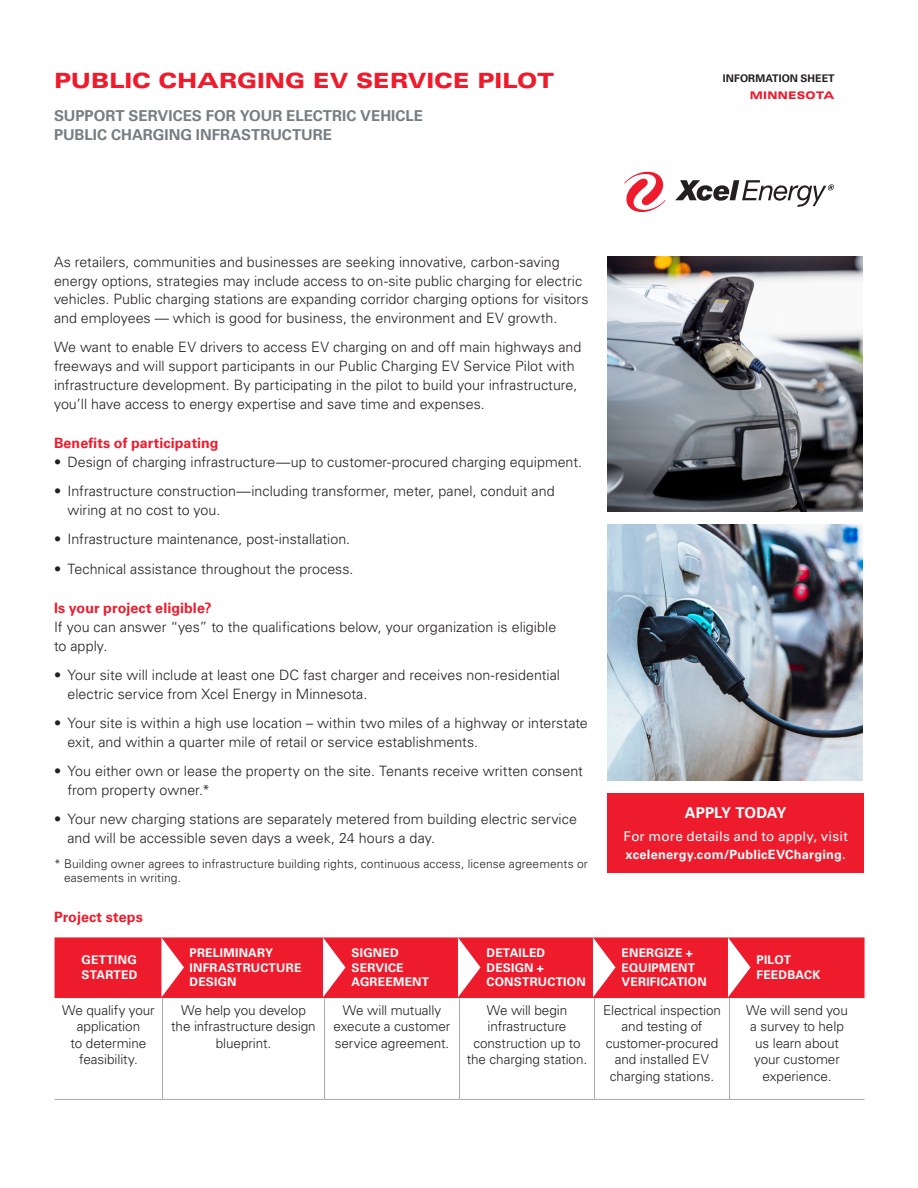
<style>
.page{position:relative;width:918px;height:1188px;background:#fff}
.page>*{position:absolute;margin:0;border:0;box-sizing:border-box;transform-origin:0 0}
.Headline{font:900 expanded 21px "Univers LT Std";letter-spacing:-.01em;color:#ee1b2c}
.Subhead{font:700 15px/19.5px "Univers LT Std";color:#787d83}
.CalloutBox1{font:700 15px "Univers LT Std";color:#fff}
.Bullet{font:300 14.25px/18.8px "Univers LT Std";color:#231f20}
.Text{font:300 14.25px/18.8px "Univers LT Std";color:#231f20}
.TextHead{font:700 14.25px "Univers LT Std";letter-spacing:.005em;color:#ee1b2c}
.TableText{font:300 13.5px/16.5px "Univers LT Std";letter-spacing:-.005em;color:#231f20;text-align:center}
.CalloutBox1-2{font:13.5px "Univers LT Std";letter-spacing:.015em;color:#fff}
.CalloutBox1-3{font:700 12.75px "Univers LT Std";letter-spacing:.02em;color:#fff}
.TableHead{font:700 12px/14.4px "Univers LT Std";letter-spacing:.02em;color:#fff}
.Text-2{font:300 12px/14.4px "Univers LT Std";letter-spacing:.01em;color:#231f20}
.t1{font:700 10.5px "Univers LT Std";letter-spacing:.005em;color:#231f20}
.State_Label{font:900 expanded 10.5px "Univers LT Std";letter-spacing:.02em;color:#ee1b2c}
.s1{font-weight:400;font-size:13.5px}
</style>
<div class="page">
<div style="left:608px;top:793px;width:256px;height:79px;background:#ee1b2c"></div>
<img style="left:608px;top:256px;width:255px;height:256px">
<img style="left:608px;top:525px;width:255px;height:255px">
<svg style="left:624px;top:172px;width:41px;height:40px"></svg>
<svg style="left:675px;top:180px;width:159px;height:27px"></svg>
<div style="left:55px;top:937px;width:810px;height:61px;background:#ee1b2c"></div>
<hr style="left:162px;top:998px;width:1px;height:101px;background:#a6aaaf">
<hr style="left:324px;top:998px;width:1px;height:101px;background:#a6aaaf">
<hr style="left:459px;top:998px;width:1px;height:101px;background:#a6aaaf">
<hr style="left:594px;top:998px;width:1px;height:101px;background:#a6aaaf">
<hr style="left:729px;top:998px;width:1px;height:101px;background:#a6aaaf">
<hr style="left:55px;top:1099px;width:108px;height:1px;background:#a6aaaf">
<hr style="left:163px;top:1099px;width:162px;height:1px;background:#a6aaaf">
<hr style="left:325px;top:1099px;width:135px;height:1px;background:#a6aaaf">
<hr style="left:460px;top:1099px;width:135px;height:1px;background:#a6aaaf">
<hr style="left:595px;top:1099px;width:135px;height:1px;background:#a6aaaf">
<hr style="left:730px;top:1099px;width:135px;height:1px;background:#a6aaaf">
<svg style="left:161px;top:937px;width:23px;height:60px"></svg>
<svg style="left:323px;top:937px;width:23px;height:60px"></svg>
<svg style="left:458px;top:937px;width:23px;height:60px"></svg>
<svg style="left:593px;top:937px;width:23px;height:60px"></svg>
<svg style="left:728px;top:937px;width:23px;height:60px"></svg>
<p class="Headline" style="left:54px;top:68px;width:502px">PUBLIC CHARGING EV SERVICE PILOT</p>
<p class="Subhead" style="left:54px;top:106px;width:371px">SUPPORT SERVICES FOR YOUR ELECTRIC VEHICLE<br>PUBLIC CHARGING INFRASTRUCTURE</p>
<p class="t1" style="left:723px;top:72px;width:113px">INFORMATION SHEET</p>
<p class="State_Label" style="left:750px;top:89px;width:86px">MINNESOTA</p>
<p class="Text" style="left:54px;top:252px;width:536px">As retailers, communities and businesses are seeking innovative, carbon-saving energy options, strategies may include access to on-site public charging for electric vehicles. Public charging stations are expanding corridor charging options for visitors and employees — which is good for business, the environment and EV growth.</p>
<p class="Text" style="left:54px;top:338px;width:529px">We want to enable EV drivers to access EV charging on and off main highways and freeways and will support participants in our Public Charging EV Service Pilot with infrastructure development. By participating in the pilot to build your infrastructure, you’ll have access to energy expertise and save time and expenses.</p>
<p class="TextHead" style="left:54px;top:435px;width:166px">Benefits of participating</p>
<p class="Bullet" style="left:54px;top:453px;width:530px">• Design of charging infrastructure—up to customer-procured charging equipment.</p>
<p class="Bullet" style="left:68px;top:482px;width:489px;text-indent:-14px">• Infrastructure construction—including transformer, meter, panel, conduit and wiring at no cost to you.</p>
<p class="Bullet" style="left:54px;top:530px;width:298px">• Infrastructure maintenance, post-installation.</p>
<p class="Bullet" style="left:54px;top:559px;width:301px">• Technical assistance throughout the process.</p>
<p class="TextHead" style="left:54px;top:600px;width:159px">Is your project eligible?</p>
<p class="Text" style="left:54px;top:618px;width:504px">If you can answer “yes” to the qualifications below, your organization is eligible to apply.</p>
<p class="Bullet" style="left:68px;top:666px;width:494px;text-indent:-14px">• Your site will include at least one DC fast charger and receives non-residential electric service from Xcel Energy in Minnesota.</p>
<p class="Bullet" style="left:68px;top:714px;width:522px;text-indent:-14px">• Your site is within a high use location – within two miles of a highway or interstate exit, and within a quarter mile of retail or service establishments.</p>
<p class="Bullet" style="left:68px;top:762px;width:517px;text-indent:-14px">• You either own or lease the property on the site. Tenants receive written consent from property owner.*</p>
<p class="Bullet" style="left:68px;top:810px;width:511px;text-indent:-14px">• Your new charging stations are separately metered from building electric service and will be accessible seven days a week, 24 hours a day.</p>
<p class="Text-2" style="left:64px;top:856px;width:525px;text-indent:-10px">* Building owner agrees to infrastructure building rights, continuous access, license agreements or easements in writing.</p>
<p class="TextHead" style="left:54px;top:909px;width:90px">Project steps</p>
<p class="CalloutBox1" style="left:685px;top:804px;width:103px">APPLY TODAY</p>
<p class="CalloutBox1-2" style="left:624px;top:828px;width:226px">For more details and to apply, visit</p>
<p class="CalloutBox1-3" style="left:626px;top:847px;width:222px">xcelenergy.com/PublicEVCharging<span class="s1">.</span></p>
<p class="TableHead" style="left:82px;top:953px;width:57px">GETTING<br>STARTED</p>
<p class="TableHead" style="left:190px;top:946px;width:113px">PRELIMINARY<br>INFRASTRUCTURE<br>DESIGN</p>
<p class="TableHead" style="left:352px;top:946px;width:79px">SIGNED<br>SERVICE<br>AGREEMENT</p>
<p class="TableHead" style="left:487px;top:946px;width:101px">DETAILED<br>DESIGN +<br>CONSTRUCTION</p>
<p class="TableHead" style="left:622px;top:946px;width:87px">ENERGIZE +<br>EQUIPMENT<br>VERIFICATION</p>
<p class="TableHead" style="left:757px;top:953px;width:65px">PILOT<br>FEEDBACK</p>
<p class="TableText" style="left:62px;top:1002px;width:94px">We qualify your application<br>to determine feasibility.</p>
<p class="TableText" style="left:171px;top:1002px;width:146px">We help you develop the infrastructure design blueprint.</p>
<p class="TableText" style="left:334px;top:1002px;width:118px">We will mutually execute a customer service agreement.</p>
<p class="TableText" style="left:467px;top:1002px;width:122px">We will begin infrastructure construction up to the charging station.</p>
<p class="TableText" style="left:603px;top:1002px;width:120px">Electrical inspection and testing of customer-procured and installed EV charging stations.</p>
<p class="TableText" style="left:746px;top:1002px;width:103px">We will send you a survey to help us learn about your customer experience.</p>
</div>
